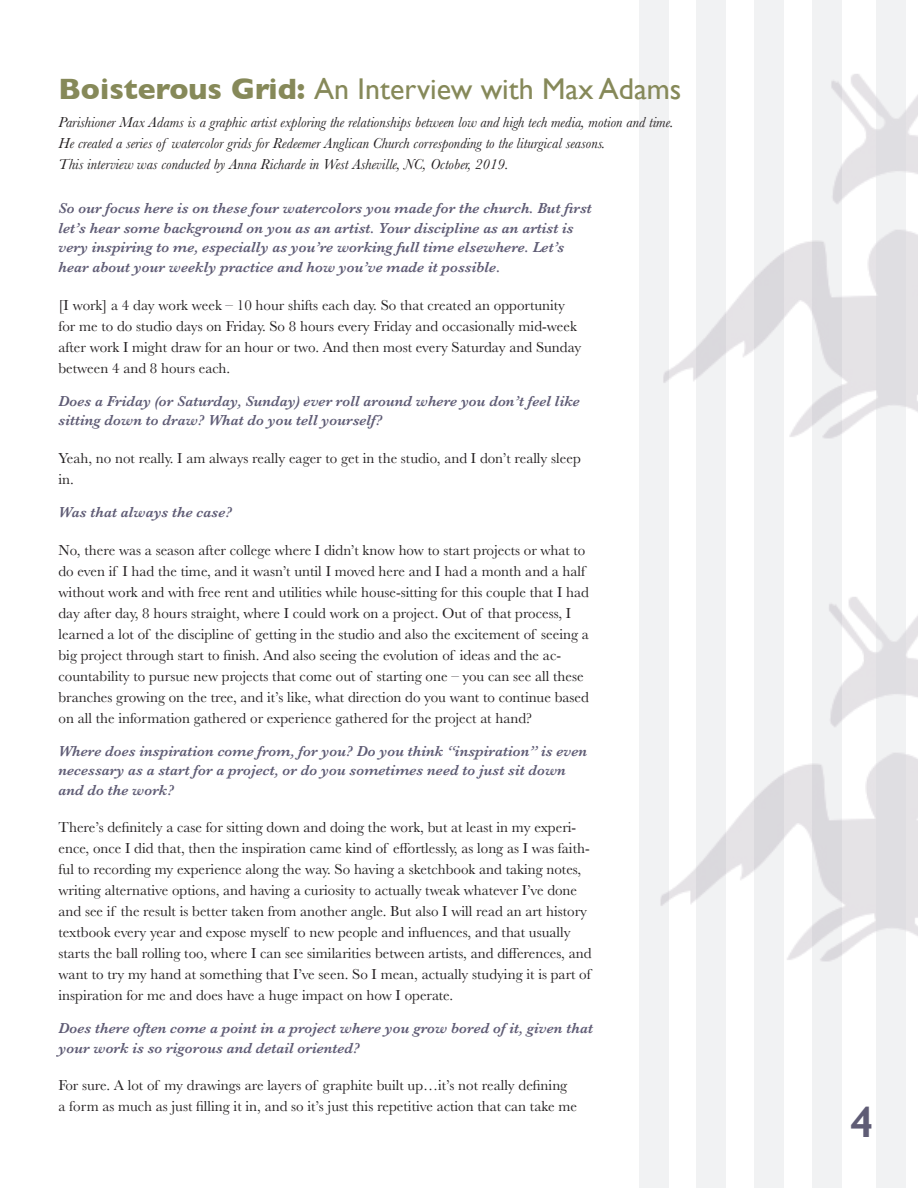
<style>
.page{position:relative;width:918px;height:1188px;background:#fff}
.page>*{position:absolute;margin:0;border:0;box-sizing:border-box;transform-origin:0 0}
.t1{font:600 43.95px "Gill Sans";color:#5f5c75}
.t2{font:30px "Gill Sans";color:#868959}
.t3{font:15px/21px "Baskerville";color:#231f20}
.t4{font:italic 600 15px/19.5px "Baskerville";color:#5f5c75}
.t5{font:italic 15px/21px "Baskerville";color:#231f20}
.s1{font-weight:700}
</style>
<div class="page">
<div style="left:755px;top:0;width:29px;height:1188px;background:#f1f2f3"></div>
<div style="left:639px;top:0;width:29px;height:1188px;background:#f1f2f3"></div>
<div style="left:813px;top:0;width:29px;height:1188px;background:#f1f2f3"></div>
<div style="left:697px;top:0;width:29px;height:1188px;background:#f1f2f3"></div>
<img style="left:663px;top:45px;width:255px;height:461px">
<img style="left:660px;top:568px;width:258px;height:461px">
<div style="left:876px;top:0;width:29px;height:1188px;background:linear-gradient(to bottom,#e8e8ea,#ececee)"></div>
<h2 class="t2" style="left:58px;top:72px;width:625px"><span class="s1">Boisterous Grid:</span> An Interview with Max Adams</h2>
<p class="t5" style="left:58px;top:112px;width:617px">Parishioner Max Adams is a graphic artist exploring the relationships between low and high tech media, motion and time.<br>He created a series of watercolor grids for Redeemer Anglican Church corresponding to the liturgical seasons.<br>This interview was conducted by Anna Richarde in West Asheville, NC, October, 2019.</p>
<p class="t4" style="left:58px;top:199px;width:535px">So our focus here is on these four watercolors you made for the church. But first let’s hear some background on you as an artist. Your discipline as an artist is very inspiring to me, especially as you’re working full time elsewhere. Let’s hear about your weekly practice and how you’ve made it possible.</p>
<p class="t3" style="left:58px;top:294px;width:525px">[I work] a 4 day work week – 10 hour shifts each day. So that created an opportunity for me to do studio days on Friday. So 8 hours every Friday and occasionally mid-week after work I might draw for an hour or two. And then most every Saturday and Sunday between 4 and 8 hours each.</p>
<p class="t4" style="left:58px;top:391px;width:523px">Does a Friday (or Saturday, Sunday) ever roll around where you don’t feel like sitting down to draw? What do you tell yourself?</p>
<p class="t3" style="left:58px;top:447px;width:524px">Yeah, no not really. I am always really eager to get in the studio, and I don’t really sleep in.</p>
<p class="t4" style="left:58px;top:502px;width:175px">Was that always the case?</p>
<p class="t3" style="left:58px;top:539px;width:532px">No, there was a season after college where I didn’t know how to start projects or what to do even if I had the time, and it wasn’t until I moved here and I had a month and a half without work and with free rent and utilities while house-sitting for this couple that I had day after day, 8 hours straight, where I could work on a project. Out of that process, I learned a lot of the discipline of getting in the studio and also the excitement of seeing a big project through start to finish. And also seeing the evolution of ideas and the ac&shy;countability to pursue new projects that come out of starting one – you can see all these branches growing on the tree, and it’s like, what direction do you want to continue based on all the information gathered or experience gathered for the project at hand?</p>
<p class="t4" style="left:58px;top:741px;width:530px">Where does inspiration come from, for you? Do you think “inspiration” is even necessary as a start for a project, or do you sometimes need to just sit down and do the work?</p>
<p class="t3" style="left:58px;top:817px;width:535px">There’s definitely a case for sitting down and doing the work, but at least in my experi&shy;ence, once I did that, then the inspiration came kind of effortlessly, as long as I was faith&shy;ful to recording my experience along the way. So having a sketchbook and taking notes, writing alternative options, and having a curiosity to actually tweak whatever I’ve done and see if the result is better taken from another angle. But also I will read an art history textbook every year and expose myself to new people and influences, and that usually starts the ball rolling too, where I can see similarities between artists, and differences, and want to try my hand at something that I’ve seen. So I mean, actually studying it is part of inspiration for me and does have a huge impact on how I operate.</p>
<p class="t4" style="left:58px;top:1019px;width:536px">Does there often come a point in a project where you grow bored of it, given that your work is so rigorous and detail oriented?</p>
<p class="t3" style="left:58px;top:1075px;width:520px">For sure. A lot of my drawings are layers of graphite built up…it’s not really defining a form as much as just filling it in, and so it’s just this repetitive action that can take me</p>
<h1 class="t1" style="left:850px;top:1095px;width:25px">4</h1>
</div>
